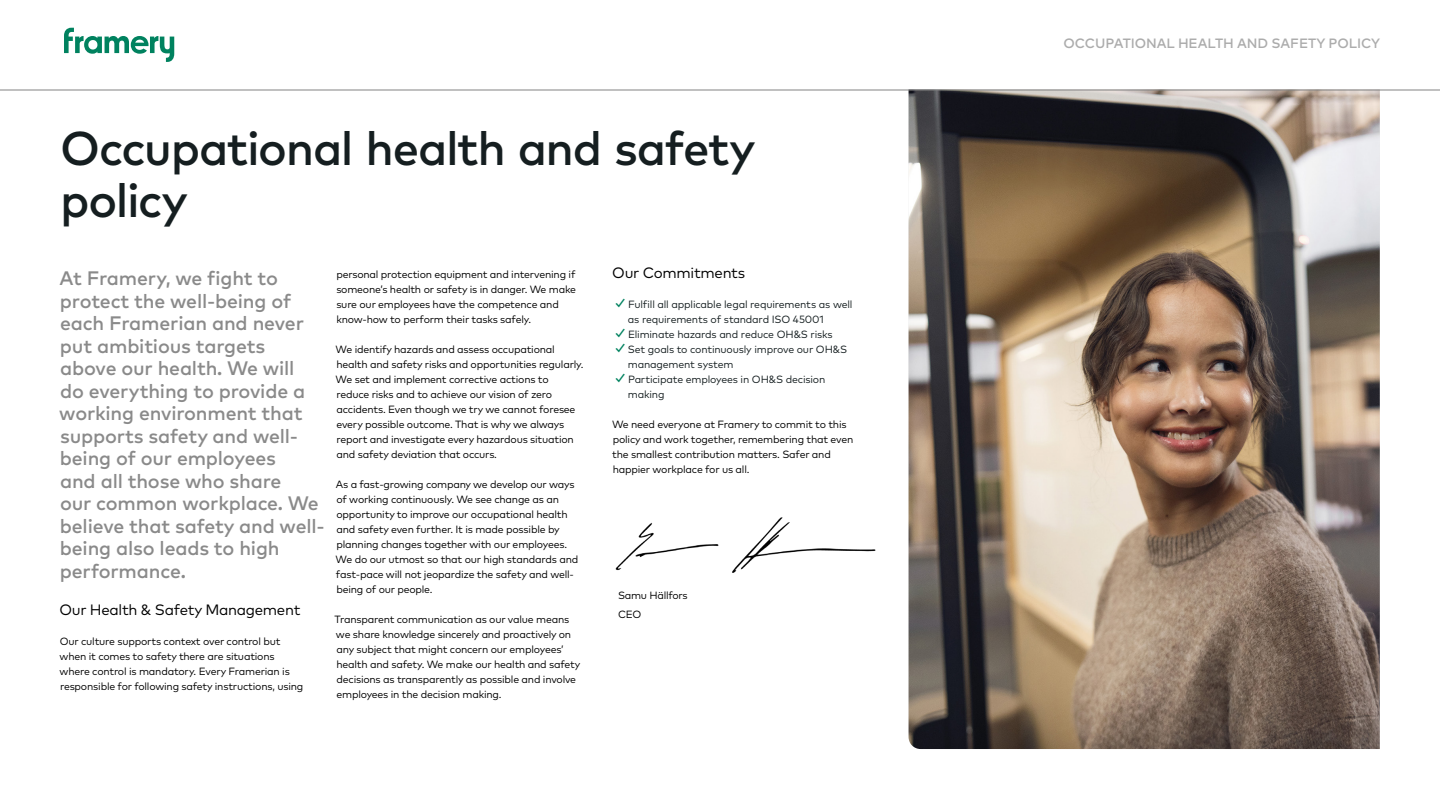
<style>
.page{position:relative;width:1440px;height:810px;background:#fff}
.page>*{position:absolute;margin:0;border:0;box-sizing:border-box;transform-origin:0 0}
.t1{font:500 47.25px/52.5px "Mark Pro";letter-spacing:-.03em;color:#151e20}
.t2{font:500 19.5px/22.5px "Mark Pro";letter-spacing:-.01em;color:#8a8a8a}
.t3{font:15px "Mark Pro";letter-spacing:-.02em;color:#000}
.t4{font:500 13.5px "Mark Pro";letter-spacing:-.005em;color:#acacac}
.t5{font:10.5px/15px "Mark Pro";letter-spacing:-.02em;color:#000}
.t6{font:10.5px/15px "Mark Pro";letter-spacing:-.02em;color:#151e20}
.s1{font-weight:500;font-size:14.25px;color:#00825f}
</style>
<div class="page">
<svg style="left:64px;top:28px;width:110px;height:34px"></svg>
<img style="left:909px;top:91px;width:471px;height:658px">
<img style="left:615px;top:517px;width:261px;height:56px">
<hr style="left:0;top:90px;width:1440px;height:1px;background:#828282">
<h1 class="t1" style="left:60px;top:118px;width:697px">Occupational health and safety policy</h1>
<p class="t2" style="left:59px;top:265px;width:267px">At Framery, we fight to protect the well-being of each Framerian and never put ambitious targets above our health. We will<br>do everything to provide a working environment that supports safety and well&shy;being of our employees<br>and all those who share<br>our common workplace. We believe that safety and well&shy;being also leads to high performance.</p>
<h3 class="t3" style="left:60px;top:598px;width:242px">Our Health &amp; Safety Management</h3>
<p class="t5" style="left:60px;top:633px;width:245px">Our culture supports context over control but when it comes to safety there are situations where control is mandatory. Every Framerian is responsible for following safety instructions, using</p>
<p class="t5" style="left:336px;top:265px;width:241px">personal protection equipment and intervening if someone’s health or safety is in danger. We make sure our employees have the competence and know-how to perform their tasks safely.</p>
<p class="t5" style="left:336px;top:340px;width:249px">We identify hazards and assess occupational health and safety risks and opportunities regularly.<br>We set and implement corrective actions to reduce risks and to achieve our vision of zero accidents. Even though we try we cannot foresee every possible outcome. That is why we always report and investigate every hazardous situation and safety deviation that occurs.</p>
<p class="t5" style="left:336px;top:476px;width:244px">As a fast-growing company we develop our ways of working continuously. We see change as an opportunity to improve our occupational health and safety even further. It is made possible by planning changes together with our employees.<br>We do our utmost so that our high standards and fast-pace will not jeopardize the safety and well&shy;being of our people.</p>
<p class="t5" style="left:335px;top:611px;width:247px">Transparent communication as our value means we share knowledge sincerely and proactively on any subject that might concern our employees’ health and safety. We make our health and safety decisions as transparently as possible and involve employees in the decision making.</p>
<h3 class="t3" style="left:612px;top:261px;width:134px">Our Commitments</h3>
<p class="t6" style="left:628px;top:295px;width:226px;text-indent:-15px"><span class="s1">✓</span>Fulfill all applicable legal requirements as well as requirements of standard ISO 45001</p>
<p class="t6" style="left:613px;top:325px;width:222px"><span class="s1">✓</span>Eliminate hazards and reduce OH&amp;S risks</p>
<p class="t6" style="left:628px;top:340px;width:221px;text-indent:-15px"><span class="s1">✓</span>Set goals to continuously improve our OH&amp;S management system</p>
<p class="t6" style="left:628px;top:370px;width:199px;text-indent:-15px"><span class="s1">✓</span>Participate employees in OH&amp;S decision making</p>
<p class="t5" style="left:612px;top:415px;width:243px">We need everyone at Framery to commit to this policy and work together, remembering that even the smallest contribution matters. Safer and happier workplace for us all.</p>
<p class="t5" style="left:618px;top:585px;width:71px;line-height:18.8px">Samu Hällfors<br>CEO</p>
<p class="t4" style="left:1063px;top:33px;width:318px">OCCUPATIONAL HEALTH AND SAFETY POLICY</p>
</div>
